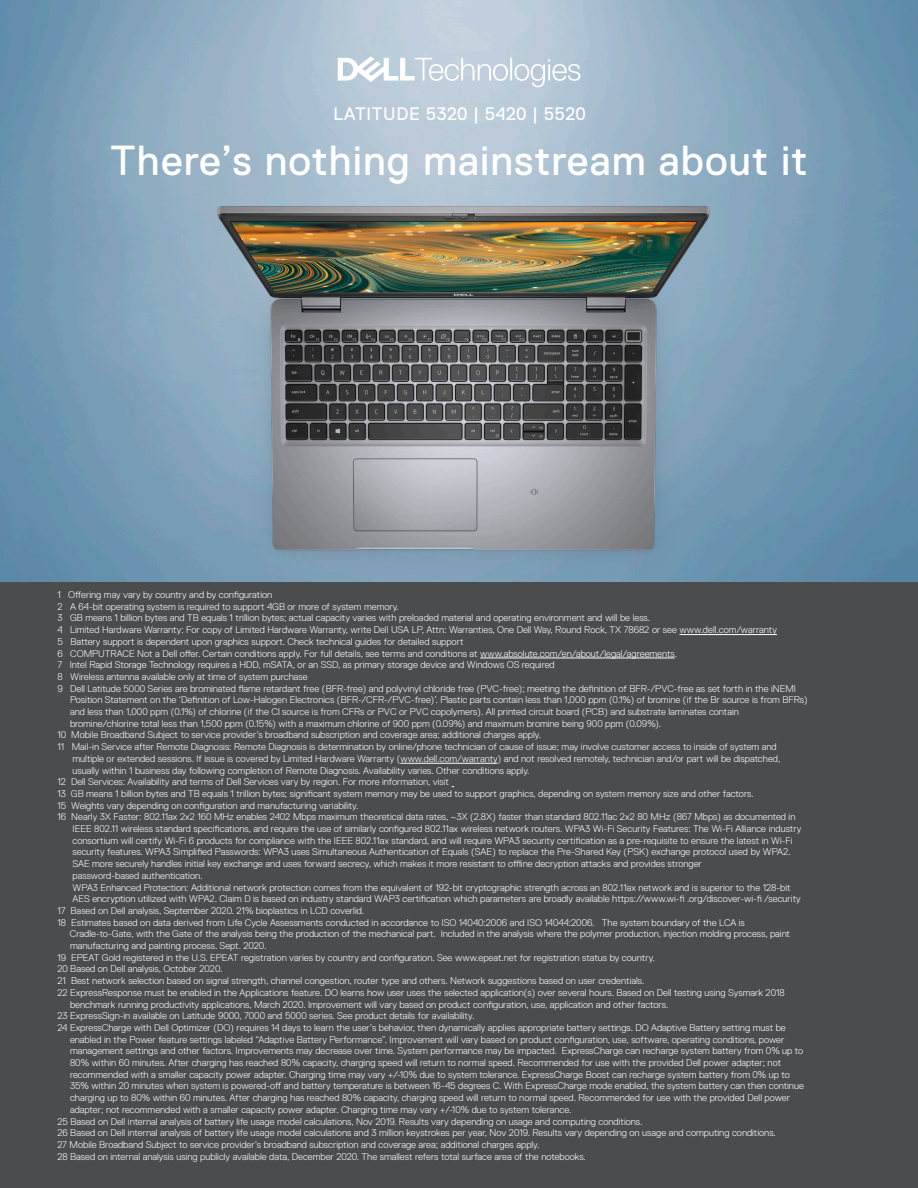
<style>
.page{position:relative;width:918px;height:1188px;background:#fff}
.page>*{position:absolute;margin:0;border:0;box-sizing:border-box;transform-origin:0 0}
.t1{font:42px "Dell Replica";letter-spacing:.025em;color:#fff}
.t2{font:18px "Dell Replica";letter-spacing:.025em;color:#fff}
.t3{font:300 9.75px/11.7px "Dell Replica";color:#fff}
</style>
<div class="page">
<div style="left:0;top:581px;width:918px;height:607px;background:#4b4c4d"></div>
<img style="left:0;top:0;width:918px;height:581px">
<svg style="left:338px;top:56px;width:242px;height:31px"></svg>
<img style="left:195px;top:110px;width:537px;height:526px">
<hr style="left:680px;top:634px;width:97px;height:1px;background:#fff">
<hr style="left:480px;top:658px;width:195px;height:1px;background:#fff">
<hr style="left:400px;top:763px;width:97px;height:1px;background:#fff">
<p class="t2" style="left:334px;top:104px;width:254px">LATITUDE 5320 | 5420 | 5520</p>
<p class="t1" style="left:111px;top:137px;width:698px">There’s nothing mainstream about it</p>
<p class="t3" style="left:57px;top:589px;width:216px">1 Offering may vary by country and by configuration</p>
<p class="t3" style="left:57px;top:601px;width:343px">2 A 64-bit operating system is required to support 4GB or more of system memory.</p>
<p class="t3" style="left:57px;top:612px;width:594px">3 GB means 1 billion bytes and TB equals 1 trillion bytes; actual capacity varies with preloaded material and operating environment and will be less.</p>
<p class="t3" style="left:57px;top:624px;width:721px">4 Limited Hardware Warranty: For copy of Limited Hardware Warranty, write Dell USA LP, Attn: Warranties, One Dell Way, Round Rock, TX 78682 or see www.dell.com/warranty</p>
<p class="t3" style="left:57px;top:636px;width:408px">5 Battery support is dependent upon graphics support. Check technical guides for detailed support</p>
<p class="t3" style="left:57px;top:647px;width:621px">6 COMPUTRACE Not a Dell offer. Certain conditions apply. For full details, see terms and conditions at www.absolute.com/en/about/legal/agreements.</p>
<p class="t3" style="left:57px;top:659px;width:499px">7 Intel Rapid Storage Technology requires a HDD, mSATA, or an SSD, as primary storage device and Windows OS required</p>
<p class="t3" style="left:57px;top:671px;width:252px">8 Wireless antenna available only at time of system purchase</p>
<p class="t3" style="left:57px;top:682px;width:740px">9 Dell Latitude 5000 Series are brominated flame retardant free (BFR-free) and polyvinyl chloride free (PVC-free); meeting the definition of BFR-/PVC-free as set forth in the iNEMI</p>
<p class="t3" style="left:70px;top:694px;width:739px">Position Statement on the ‘Definition of Low-Halogen Electronics (BFR-/CFR-/PVC-free)’. Plastic parts contain less than 1,000 ppm (0.1%) of bromine (if the Br source is from BFRs)</p>
<p class="t3" style="left:70px;top:706px;width:670px">and less than 1,000 ppm (0.1%) of chlorine (if the Cl source is from CFRs or PVC or PVC copolymers). All printed circuit board (PCB) and substrate laminates contain bromine/chlorine total less than 1,500 ppm (0.15%) with a maximum chlorine of 900 ppm (0.09%) and maximum bromine being 900 ppm (0.09%).</p>
<p class="t3" style="left:57px;top:729px;width:485px">10 Mobile Broadband Subject to service provider’s broadband subscription and coverage area; additional charges apply.</p>
<p class="t3" style="left:73px;top:741px;width:709px;text-indent:-15px">11 Mail-in Service after Remote Diagnosis: Remote Diagnosis is determination by online/phone technician of cause of issue; may involve customer access to inside of system and multiple or extended sessions. If issue is covered by Limited Hardware Warranty (www.dell.com/warranty) and not resolved remotely, technician and/or part will be dispatched, usually within 1 business day following completion of Remote Diagnosis. Availability varies. Other conditions apply.</p>
<p class="t3" style="left:57px;top:776px;width:393px">12 Dell Services: Availability and terms of Dell Services vary by region. For more information, visit</p>
<p class="t3" style="left:57px;top:788px;width:698px">13 GB means 1 billion bytes and TB equals 1 trillion bytes; significant system memory may be used to support graphics, depending on system memory size and other factors.</p>
<p class="t3" style="left:57px;top:799px;width:303px">15 Weights vary depending on configuration and manufacturing variability.</p>
<p class="t3" style="left:57px;top:811px;width:740px">16 Nearly 3X Faster: 802.11ax 2x2 160 MHz enables 2402 Mbps maximum theoretical data rates, ~3X (2.8X) faster than standard 802.11ac 2x2 80 MHz (867 Mbps) as documented in</p>
<p class="t3" style="left:73px;top:823px;width:730px">IEEE 802.11 wireless standard specifications, and require the use of similarly configured 802.11ax wireless network routers. WPA3 Wi-Fi Security Features: The Wi-Fi Alliance industry</p>
<p class="t3" style="left:73px;top:835px;width:722px">consortium will certify Wi-Fi 6 products for compliance with the IEEE 802.11ax standard, and will require WPA3 security certification as a pre-requisite to ensure the latest in Wi-Fi</p>
<p class="t3" style="left:72px;top:846px;width:720px">security features. WPA3 Simplified Passwords: WPA3 uses Simultaneous Authentication of Equals (SAE) to replace the Pre-Shared Key (PSK) exchange protocol used by WPA2.<br>SAE more securely handles initial key exchange and uses forward secrecy, which makes it more resistant to offline decryption attacks and provides stronger<br>password-based authentication.</p>
<p class="t3" style="left:73px;top:881px;width:730px">WPA3 Enhanced Protection: Additional network protection comes from the equivalent of 192-bit cryptographic strength across an 802.11ax network and is superior to the 128-bit<br>AES encryption utilized with WPA2. Claim D is based on industry standard WAP3 certification which parameters are broadly available https://www.wi-fi .org/discover-wi-fi /security</p>
<p class="t3" style="left:57px;top:905px;width:308px">17 Based on Dell analysis, September 2020. 21% bioplastics in LCD coverlid.</p>
<p class="t3" style="left:70px;top:916px;width:722px;text-indent:-13px">18 Estimates based on data derived from Life Cycle Assessments conducted in accordance to ISO 14040:2006 and ISO 14044:2006. The system boundary of the LCA is<br>Cradle-to-Gate, with the Gate of the analysis being the production of the mechanical part. Included in the analysis where the polymer production, injection molding process, paint manufacturing and painting process. Sept. 2020.</p>
<p class="t3" style="left:57px;top:952px;width:599px">19 EPEAT Gold registered in the U.S. EPEAT registration varies by country and configuration. See www.epeat.net for registration status by country.</p>
<p class="t3" style="left:57px;top:963px;width:167px">20 Based on Dell analysis, October 2020.</p>
<p class="t3" style="left:57px;top:975px;width:589px">21 Best network selection based on signal strength, channel congestion, router type and others. Network suggestions based on user credentials.</p>
<p class="t3" style="left:57px;top:987px;width:729px">22 ExpressResponse must be enabled in the Applications feature. DO learns how user uses the selected application(s) over several hours. Based on Dell testing using Sysmark 2018</p>
<p class="t3" style="left:70px;top:998px;width:600px">benchmark running productivity applications, March 2020. Improvement will vary based on product configuration, use, application and other factors.</p>
<p class="t3" style="left:57px;top:1010px;width:419px">23 ExpressSign-in available on Latitude 9000, 7000 and 5000 series. See product details for availability.</p>
<p class="t3" style="left:70px;top:1022px;width:735px;text-indent:-13px">24 ExpressCharge with Dell Optimizer (DO) requires 14 days to learn the user’s behavior, then dynamically applies appropriate battery settings. DO Adaptive Battery setting must be enabled in the Power feature settings labeled “Adaptive Battery Performance”. Improvement will vary based on product configuration, use, software, operating conditions, power management settings and other factors. Improvements may decrease over time. System performance may be impacted. ExpressCharge can recharge system battery from 0% up to</p>
<p class="t3" style="left:70px;top:1057px;width:721px">80% within 60 minutes. After charging has reached 80% capacity, charging speed will return to normal speed. Recommended for use with the provided Dell power adapter; not recommended with a smaller capacity power adapter. Charging time may vary +/-10% due to system tolerance. ExpressCharge Boost can recharge system battery from 0% up to</p>
<p class="t3" style="left:70px;top:1080px;width:735px">35% within 20 minutes when system is powered-off and battery temperature is between 16-45 degrees C. With ExpressCharge mode enabled, the system battery can then continue</p>
<p class="t3" style="left:70px;top:1092px;width:722px">charging up to 80% within 60 minutes. After charging has reached 80% capacity, charging speed will return to normal speed. Recommended for use with the provided Dell power adapter; not recommended with a smaller capacity power adapter. Charging time may vary +/-10% due to system tolerance.</p>
<p class="t3" style="left:57px;top:1115px;width:587px">25 Based on Dell internal analysis of battery life usage model calculations, Nov 2019. Results vary depending on usage and computing conditions.</p>
<p class="t3" style="left:57px;top:1127px;width:720px">26 Based on Dell internal analysis of battery life usage model calculations and 3 million keystrokes per year, Nov 2019. Results vary depending on usage and computing conditions.</p>
<p class="t3" style="left:57px;top:1139px;width:484px">27 Mobile Broadband Subject to service provider’s broadband subscription and coverage area; additional charges apply.</p>
<p class="t3" style="left:57px;top:1150px;width:530px">28 Based on internal analysis using publicly available data, December 2020. The smallest refers total surface area of the notebooks.</p>
</div>
